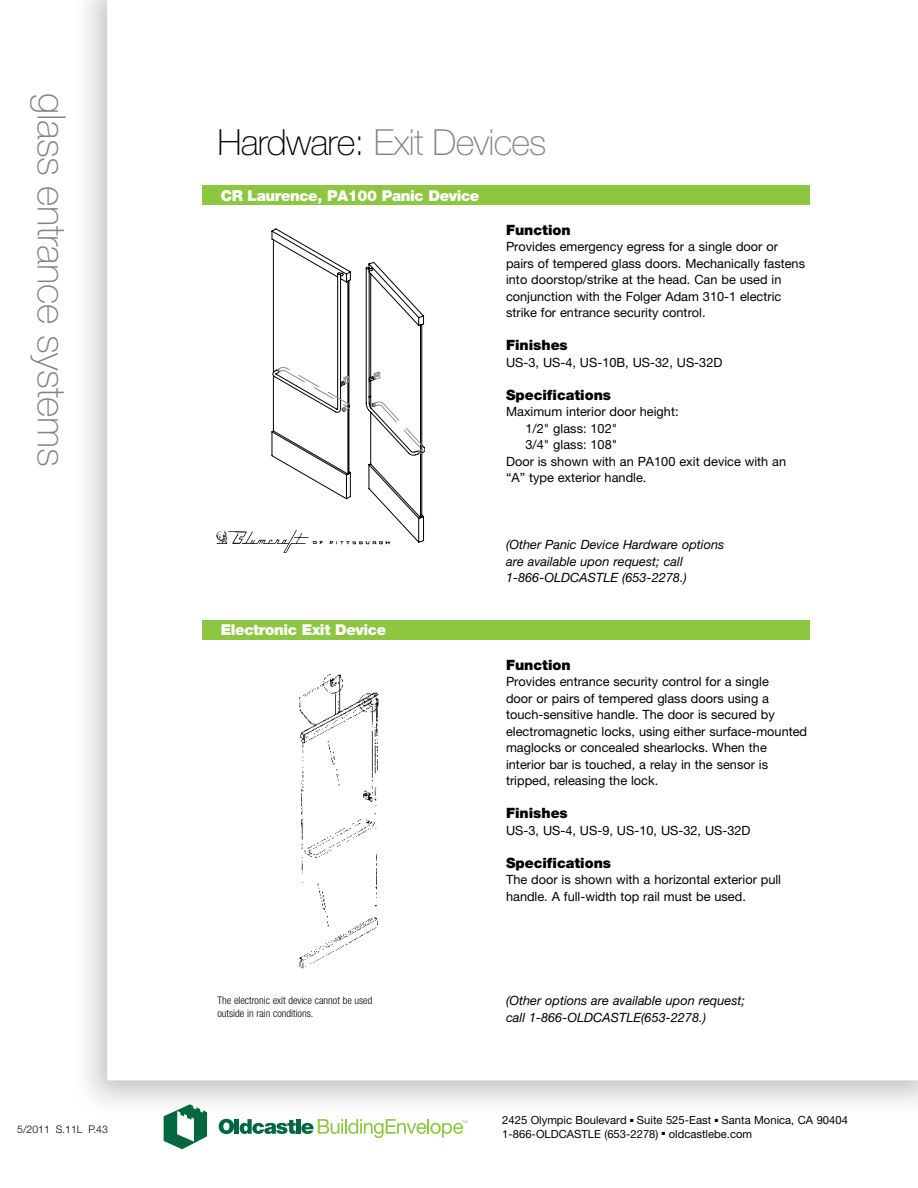
<style>
.page{position:relative;width:918px;height:1188px;background:#fff}
.page>*{position:absolute;margin:0;border:0;box-sizing:border-box;transform-origin:0 0}
.t1{font:100 39px "Helvetica Neue";letter-spacing:-.015em;color:#808285}
.t2{font:100 36px "Helvetica Neue";letter-spacing:-.025em;color:#808285}
.t3{font:900 15px "Helvetica Neue";letter-spacing:-.025em;color:#fff}
.t4{font:900 14.25px "Helvetica Neue";color:#000}
.t5{font:12.75px/16.5px "Helvetica Neue";color:#000}
.t6{font:italic 12.75px/16.5px "Helvetica Neue";color:#000}
.t7{font:11.25px/13.5px "Helvetica Neue";color:#000}
.t8{font:300 condensed 10.5px/13.5px "Helvetica Neue";color:#000}
.t9{font:300 10.5px "Helvetica Neue";color:#000}
.s1{color:#000}
</style>
<div class="page">
<img style="left:85px;top:0;width:833px;height:1150px">
<svg style="left:219px;top:1119px;width:15px;height:15px"></svg>
<hr style="left:235px;top:1119px;width:4px;height:15px;background:#00673e">
<svg style="left:164px;top:1104px;width:43px;height:45px"></svg>
<svg style="left:240px;top:1119px;width:227px;height:19px"></svg>
<div style="left:202px;top:186px;width:608px;height:19px;background:#8dc63f"></div>
<svg style="left:272px;top:228px;width:153px;height:382px"></svg>
<svg style="left:277px;top:367px;width:148px;height:243px"></svg>
<div style="left:202px;top:621px;width:608px;height:19px;background:#8dc63f"></div>
<img style="left:232px;top:660px;width:242px;height:321px">
<img style="left:212px;top:518px;width:185px;height:43px">
<p class="t1" style="left:74px;top:93px;width:375px;rotate:90deg">glass entrance systems</p>
<p class="t9" style="left:17px;top:1123px;width:92px">5/2011 S.11L P.43</p>
<p class="t2" style="left:218px;top:122px;width:331px"><span class="s1">Hardware:</span> Exit Devices</p>
<p class="t3" style="left:221px;top:187px;width:260px">CR Laurence, PA100 Panic Device</p>
<p class="t3" style="left:221px;top:620px;width:167px">Electronic Exit Device</p>
<p class="t4" style="left:506px;top:221px;width:66px">Function</p>
<p class="t5" style="left:506px;top:238px;width:300px">Provides emergency egress for a single door or pairs of tempered glass doors. Mechanically fastens into doorstop/strike at the head. Can be used in conjunction with the Folger Adam 310-1 electric strike for entrance security control.</p>
<p class="t4" style="left:506px;top:337px;width:63px">Finishes</p>
<p class="t5" style="left:506px;top:354px;width:218px">US-3, US-4, US-10B, US-32, US-32D</p>
<p class="t4" style="left:506px;top:386px;width:107px">Specifications</p>
<p class="t5" style="left:506px;top:403px;width:174px">Maximum interior door height:</p>
<p class="t5" style="left:526px;top:420px;width:93px">1/2" glass: 102"</p>
<p class="t5" style="left:526px;top:436px;width:93px">3/4" glass: 108"</p>
<p class="t5" style="left:506px;top:453px;width:282px">Door is shown with an PA100 exit device with an</p>
<p class="t5" style="left:506px;top:469px;width:142px">“A” type exterior handle.</p>
<p class="t6" style="left:506px;top:536px;width:220px">(Other Panic Device Hardware options are available upon request; call<br>1-866-OLDCASTLE (653-2278.)</p>
<p class="t4" style="left:506px;top:656px;width:66px">Function</p>
<p class="t5" style="left:506px;top:673px;width:303px">Provides entrance security control for a single<br>door or pairs of tempered glass doors using a touch-sensitive handle. The door is secured by electromagnetic locks, using either surface-mounted maglocks or concealed shearlocks. When the interior bar is touched, a relay in the sensor is tripped, releasing the lock.</p>
<p class="t4" style="left:506px;top:805px;width:63px">Finishes</p>
<p class="t5" style="left:506px;top:822px;width:246px">US-3, US-4, US-9, US-10, US-32, US-32D</p>
<p class="t4" style="left:506px;top:854px;width:107px">Specifications</p>
<p class="t5" style="left:506px;top:871px;width:277px">The door is shown with a horizontal exterior pull handle. A full-width top rail must be used.</p>
<p class="t8" style="left:217px;top:993px;width:156px">The electronic exit device cannot be used outside in rain conditions.</p>
<p class="t6" style="left:506px;top:992px;width:241px">(Other options are available upon request; call 1-866-OLDCASTLE(653-2278.)</p>
<p class="t7" style="left:502px;top:1113px;width:347px">2425 Olympic Boulevard ■ Suite 525-East ■ Santa Monica, CA 90404<br>1-866-OLDCASTLE (653-2278) ■ oldcastlebe.com</p>
</div>
